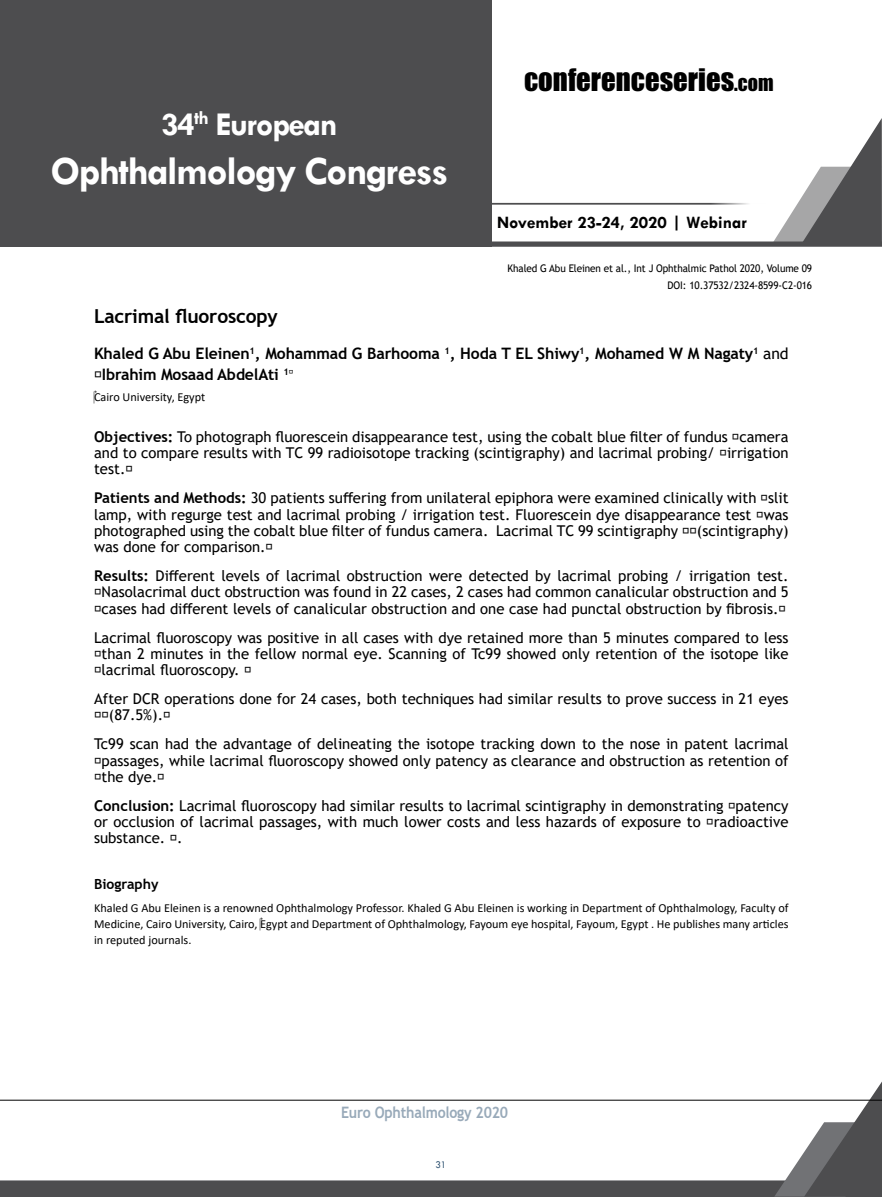
<style>
.page{position:relative;width:882px;height:1197px;background:#fff}
.page>*{position:absolute;margin:0;border:0;box-sizing:border-box;transform-origin:0 0}
.t1{font:700 40.6px "Tw Cen";letter-spacing:-.04em;color:#fff}
.t2{font:700 33.6px "Tw Cen";letter-spacing:-.04em;color:#fff}
.t3{font:28.7px "Impact";color:#000}
.t4{font:700 19.25px "Trebuchet MS";letter-spacing:-.01em;color:#000}
.t5{font:700 17.68px "Tw Cen";color:#000}
.t6{font:700 15.75px/21px "Trebuchet MS";letter-spacing:-.01em;color:#000}
.t7{font:700 15.75px "Trebuchet MS";letter-spacing:-.015em;color:#315473;scale:.9 1}
.t8{font:14.88px/16.4px "Trebuchet MS";color:#000;text-align:justify}
.t9{font:700 14px "Trebuchet MS";color:#000}
.t10{font:12.25px/15.8px "Calibri";color:#000;text-align:justify}
.t11{font:10.5px/16.8px "Trebuchet MS";letter-spacing:-.01em;color:#000;text-align:right;scale:.95 1}
.t12{font:10.5px "Tw Cen";color:#315473;scale:.95 1}
.s1{font-size:20.12px}
.s2{font-weight:400}
.s3{font-weight:700}
</style>
<div class="page">
<div style="left:0;top:0;width:492px;height:247px;background:#4d4d4f"></div>
<svg style="left:492px;top:118px;width:390px;height:129px"></svg>
<hr style="left:486px;top:203px;width:280px;height:2px;background:#4d4d4f">
<svg style="left:0;top:1081px;width:882px;height:116px"></svg>
<hr style="left:0;top:1100px;width:882px;height:1px;background:#000">
<div style="left:181px;top:1107px;width:487px;height:19px;background:#fff"></div>
<h2 class="t2" style="left:161px;top:105px;width:178px">34<sup>th</sup> European</h2>
<h1 class="t1" style="left:50px;top:146px;width:400px">Ophthalmology Congress</h1>
<h3 class="t3" style="left:524px;top:57px;width:251px">CONFERENCESERIES<span class="s1">.COM</span></h3>
<p class="t5" style="left:497px;top:211px;width:251px">November 23-24, 2020 | Webinar</p>
<p class="t11" style="left:508px;top:260px;width:322px">Khaled G Abu Eleinen et al., Int J Ophthalmic Pathol 2020, Volume 09<br>DOI: 10.37532/2324-8599-C2-016</p>
<p class="t4" style="left:94px;top:304px;width:185px">Lacrimal fluoroscopy</p>
<p class="t6" style="left:102px;top:343px;width:688px;text-indent:-8px">Khaled G Abu Eleinen<sup>1</sup>, Mohammad G Barhooma <sup>1</sup>, Hoda T EL Shiwy<sup>1</sup>, Mohamed W M Nagaty<sup>1</sup> <span class="s2">and<br></span>Ibrahim Mosaad AbdelAti <sup>1</sup></p>
<p class="t10" style="left:94px;top:388px;width:113px">Cairo University, Egypt</p>
<p class="t8" style="left:94px;top:428px;width:696px"><span class="s3">Objectives:</span> To photograph fluorescein disappearance test, using the cobalt blue filter of fundus camera and to compare results with TC 99 radioisotope tracking (scintigraphy) and lacrimal probing/ irrigation test.</p>
<p class="t8" style="left:94px;top:490px;width:696px"><span class="s3">Patients and Methods:</span> 30 patients suffering from unilateral epiphora were examined clinically with slit lamp, with regurge test and lacrimal probing / irrigation test. Fluorescein dye disappearance test was photographed using the cobalt blue filter of fundus camera. Lacrimal TC 99 scintigraphy</p>
<p class="t8" style="left:697px;top:522px;width:93px">(scintigraphy)</p>
<p class="t8" style="left:94px;top:533px;width:696px;line-height:28.7px">was done for comparison.<br><span class="s3">Results:</span> Different levels of lacrimal obstruction were detected by lacrimal probing / irrigation test.</p>
<p class="t8" style="left:102px;top:584px;width:689px">Nasolacrimal duct obstruction was found in 22 cases, 2 cases had common canalicular obstruction and 5 cases had different levels of canalicular obstruction and one case had punctal obstruction by fibrosis.</p>
<p class="t8" style="left:102px;top:629px;width:689px;text-indent:-7px">Lacrimal fluoroscopy was positive in all cases with dye retained more than 5 minutes compared to less than 2 minutes in the fellow normal eye. Scanning of Tc99 showed only retention of the isotope like lacrimal fluoroscopy.</p>
<p class="t8" style="left:109px;top:690px;width:681px;text-indent:-15px">After DCR operations done for 24 cases, both techniques had similar results to prove success in 21 eyes (87.5%).</p>
<p class="t8" style="left:102px;top:736px;width:689px;text-indent:-7px">Tc99 scan had the advantage of delineating the isotope tracking down to the nose in patent lacrimal passages, while lacrimal fluoroscopy showed only patency as clearance and obstruction as retention of the dye.</p>
<p class="t8" style="left:94px;top:797px;width:696px"><span class="s3">Conclusion:</span> Lacrimal fluoroscopy had similar results to lacrimal scintigraphy in demonstrating patency or occlusion of lacrimal passages, with much lower costs and less hazards of exposure to radioactive substance. .</p>
<p class="t9" style="left:94px;top:875px;width:66px">Biography</p>
<p class="t10" style="left:94px;top:900px;width:696px">Khaled G Abu Eleinen is a renowned Ophthalmology Professor. Khaled G Abu Eleinen is working in Department of Ophthalmology, Faculty of Medicine, Cairo University, Cairo, Egypt and Department of Ophthalmology, Fayoum eye hospital, Fayoum, Egypt . He publishes many articles in reputed journals.</p>
<p class="t7" style="left:341px;top:1103px;width:187px">Euro Ophthalmology 2020</p>
<p class="t12" style="left:436px;top:1159px;width:13px">31</p>
</div>
